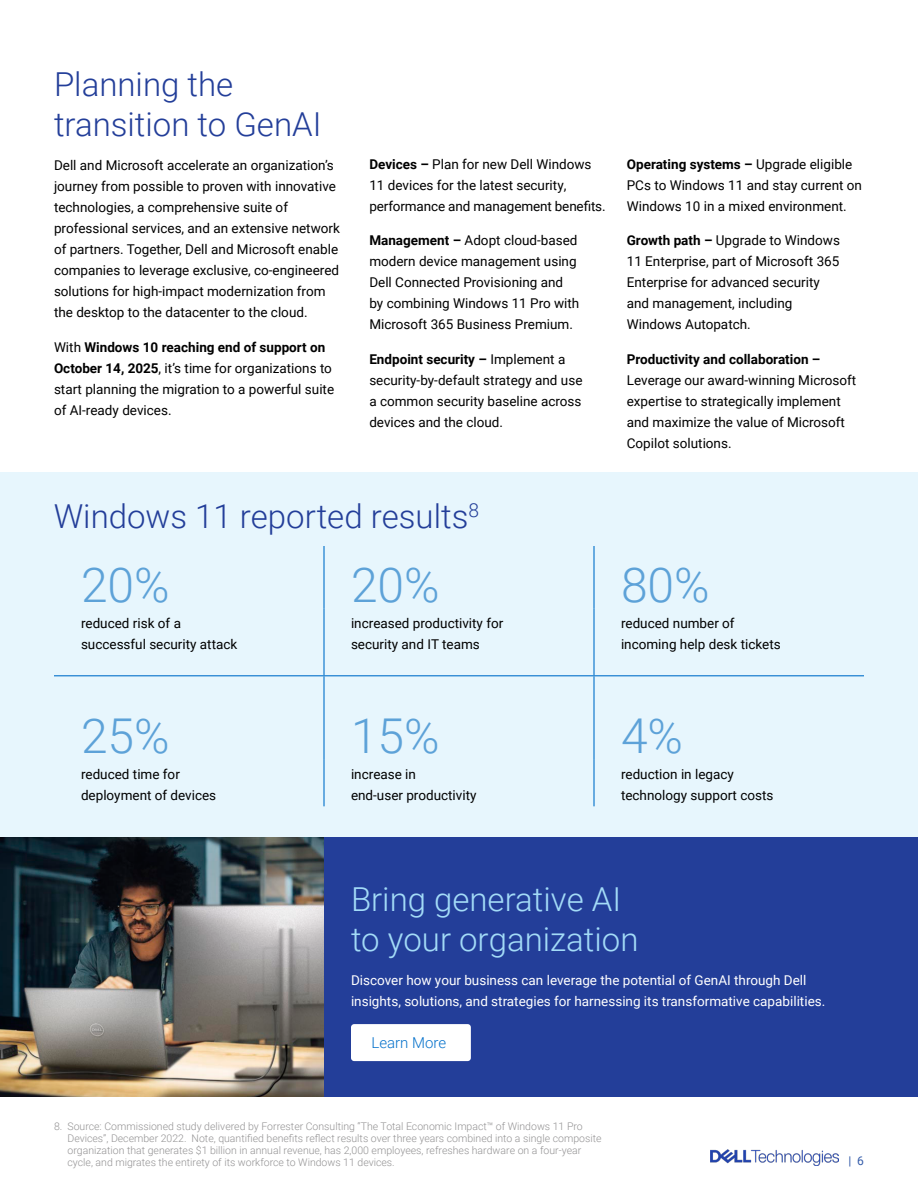
<style>
.page{position:relative;width:918px;height:1188px;background:#fff}
.page>*{position:absolute;margin:0;border:0;box-sizing:border-box;transform-origin:0 0}
.t1{font:300 48px "Roboto";color:#5da2d8}
.t2{font:300 33px/39.6px "Roboto";color:#233e99}
.t3{font:300 33px/39.6px "Roboto";color:#a3dbf7}
.t4{font:300 15px "Roboto";color:#0672cb}
.t5{font:13.5px/21px "Roboto";color:#000}
.t6{font:13.5px/21px "Roboto";color:#fff}
.t7{font:700 13.5px "Roboto";color:#000}
.t8{font:12px "Roboto";color:#335ba9}
.t9{font:300 10.5px/12px "Roboto";color:#939293}
.s1{font-weight:700}
</style>
<div class="page">
<img style="left:710px;top:1149px;width:128px;height:17px">
<div style="left:0;top:472px;width:918px;height:378px;background:#e7f6fd"></div>
<div style="left:0;top:838px;width:918px;height:259px;background:#233e99"></div>
<hr style="left:323px;top:546px;width:2px;height:62px;background:#0672cb">
<hr style="left:593px;top:546px;width:2px;height:62px;background:#0672cb">
<hr style="left:323px;top:608px;width:2px;height:67px;background:#0672cb">
<hr style="left:593px;top:608px;width:2px;height:67px;background:#0672cb">
<hr style="left:323px;top:676px;width:2px;height:83px;background:#0672cb">
<hr style="left:593px;top:676px;width:2px;height:83px;background:#0672cb">
<hr style="left:323px;top:759px;width:2px;height:47px;background:#0672cb">
<hr style="left:593px;top:759px;width:2px;height:47px;background:#0672cb">
<hr style="left:54px;top:675px;width:270px;height:1px;background:#0672cb">
<hr style="left:324px;top:675px;width:270px;height:1px;background:#0672cb">
<hr style="left:594px;top:675px;width:270px;height:1px;background:#0672cb">
<div style="left:351px;top:1024px;width:120px;height:37px;background:#fff;border-radius:3px"></div>
<img style="left:0;top:838px;width:324px;height:259px">
<h2 class="t2" style="left:54px;top:63px;width:269px">Planning the transition to GenAI</h2>
<p class="t5" style="left:54px;top:154px;width:287px">Dell and Microsoft accelerate an organization’s journey from possible to proven with innovative technologies, a comprehensive suite of professional services, and an extensive network of partners. Together, Dell and Microsoft enable companies to leverage exclusive, co-engineered solutions for high-impact modernization from the desktop to the datacenter to the cloud.</p>
<p class="t5" style="left:54px;top:336px;width:282px">With <span class="s1">Windows 10 reaching end of support on October 14, 2025</span>, it’s time for organizations to start planning the migration to a powerful suite of AI-ready devices.</p>
<p class="t5" style="left:369px;top:153px;width:238px"><span class="s1">Devices –</span> Plan for new Dell Windows<br>11 devices for the latest security, performance and management benefits.</p>
<p class="t5" style="left:369px;top:229px;width:212px"><span class="s1">Management –</span> Adopt cloud-based modern device management using<br>Dell Connected Provisioning and by combining Windows 11 Pro with<br>Microsoft 365 Business Premium.</p>
<p class="t5" style="left:369px;top:348px;width:215px"><span class="s1">Endpoint security –</span> Implement a security-by-default strategy and use a common security baseline across devices and the cloud.</p>
<h2 class="t2" style="left:54px;top:495px;width:427px">Windows 11 reported results<sup>8</sup></h2>
<p class="t5" style="left:627px;top:153px;width:237px"><span class="s1">Operating systems –</span> Upgrade eligible<br>PCs to Windows 11 and stay current on<br>Windows 10 in a mixed environment.</p>
<p class="t5" style="left:627px;top:229px;width:215px"><span class="s1">Growth path –</span> Upgrade to Windows<br>11 Enterprise, part of Microsoft 365<br>Enterprise for advanced security and management, including<br>Windows Autopatch.</p>
<p class="t7" style="left:627px;top:349px;width:195px">Productivity and collaboration –</p>
<p class="t5" style="left:627px;top:369px;width:231px">Leverage our award-winning Microsoft expertise to strategically implement and maximize the value of Microsoft Copilot solutions.</p>
<h1 class="t1" style="left:81px;top:552px;width:90px">20%</h1>
<h1 class="t1" style="left:351px;top:552px;width:90px">20%</h1>
<h1 class="t1" style="left:621px;top:552px;width:90px">80%</h1>
<p class="t5" style="left:81px;top:613px;width:158px">reduced risk of a successful security attack</p>
<p class="t5" style="left:351px;top:613px;width:154px">increased productivity for security and IT teams</p>
<p class="t5" style="left:621px;top:613px;width:161px">reduced number of incoming help desk tickets</p>
<h1 class="t1" style="left:81px;top:702px;width:90px">25%</h1>
<h1 class="t1" style="left:351px;top:702px;width:90px">15%</h1>
<h1 class="t1" style="left:621px;top:702px;width:64px">4%</h1>
<p class="t5" style="left:81px;top:763px;width:137px">reduced time for deployment of devices</p>
<p class="t5" style="left:351px;top:763px;width:127px">increase in<br>end-user productivity</p>
<p class="t5" style="left:621px;top:763px;width:154px">reduction in legacy technology support costs</p>
<h2 class="t3" style="left:351px;top:878px;width:289px">Bring generative AI to your organization</h2>
<p class="t6" style="left:351px;top:969px;width:476px">Discover how your business can leverage the potential of GenAI through Dell insights, solutions, and strategies for harnessing its transformative capabilities.</p>
<p class="t4" style="left:371px;top:1032px;width:76px">Learn More</p>
<p class="t9" style="left:68px;top:1120px;width:536px;text-indent:-14px">8. Source: Commissioned study delivered by Forrester Consulting “The Total Economic Impact™ of Windows 11 Pro Devices”, December 2022. Note, quantified benefits reflect results over three years combined into a single composite organization that generates $1 billion in annual revenue, has 2,000 employees, refreshes hardware on a four-year cycle, and migrates the entirety of its workforce to Windows 11 devices.</p>
<p class="t8" style="left:848px;top:1152px;width:17px">| 6</p>
</div>
